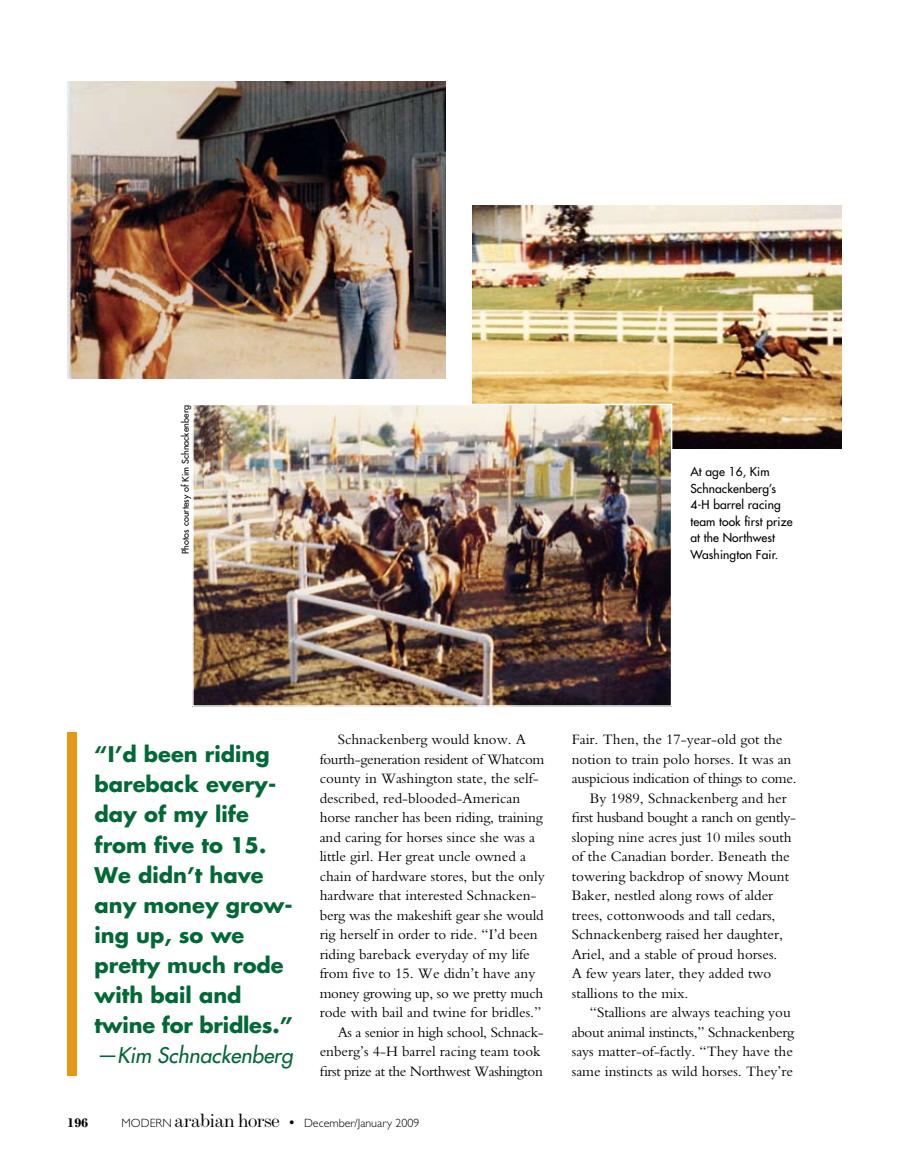
<style>
.page{position:relative;width:905px;height:1175px;background:#fff}
.page>*{position:absolute;margin:0;border:0;box-sizing:border-box;transform-origin:0 0}
.t1{font:700 21px/30px "Futura";color:#026836}
.t2{font:italic 21px "Futura";color:#026836}
.t3{font:15px "Bembo";color:#000}
.t4{font:15px "Bembo";letter-spacing:-.02em;color:#000}
.t5{font:15px "Bembo";letter-spacing:-.025em;color:#000}
.t6{font:700 13.5px "Modern";color:#000}
.t7{font:12px/16.5px "Futura";letter-spacing:.01em;color:#000}
.t8{font:300 12px "Gill Sans";color:#000}
.t9{font:9px "Futura";letter-spacing:.01em;color:#000}
.s1{font-family:"Modern";font-weight:400;font-stretch:expanded;font-size:19.5px}
.s2{font-family:"Modern";font-weight:700;font-size:13.5px}
</style>
<div class="page">
<img style="left:472px;top:206px;width:370px;height:242px">
<img style="left:68px;top:81px;width:378px;height:297px">
<img style="left:195px;top:407px;width:474px;height:296px">
<div style="left:192px;top:404px;width:480px;height:302px;border:2px solid #fff"></div>
<div style="left:68px;top:732px;width:8px;height:344px;background:#e89719"></div>
<p class="t9" style="left:180px;top:554px;width:150px;rotate:-90deg">Photos courtesy of Kim Schnackenberg</p>
<p class="t7" style="left:690px;top:463px;width:104px">At age 16, Kim<br>Schnackenberg’s<br>4-H barrel racing team took first prize at the Northwest<br>Washington Fair.</p>
<h1 class="t1" style="left:94px;top:739px;width:200px">“I’d been riding bareback every&shy;day of my life from five to 15.<br>We didn’t have any money grow&shy;ing up, so we pretty much rode with bail and twine for bridles.”</h1>
<h1 class="t2" style="left:96px;top:1041px;width:198px">—Kim Schnackenberg</h1>
<p class="t3" style="left:338px;top:731px;width:190px">Schnackenberg would know. A</p>
<p class="t4" style="left:320px;top:750px;width:226px">fourth-generation resident of Whatcom</p>
<p class="t3" style="left:320px;top:770px;width:221px">county in Washington state, the self-</p>
<p class="t3" style="left:320px;top:789px;width:202px">described, red-blooded-American</p>
<p class="t3" style="left:320px;top:809px;width:224px">horse rancher has been riding, training</p>
<p class="t3" style="left:320px;top:828px;width:217px">and caring for horses since she was a</p>
<p class="t3" style="left:320px;top:848px;width:208px">little girl. Her great uncle owned a</p>
<p class="t3" style="left:320px;top:867px;width:226px">chain of hardware stores, but the only</p>
<p class="t3" style="left:320px;top:887px;width:218px">hardware that interested Schnacken-</p>
<p class="t3" style="left:320px;top:906px;width:225px">berg was the makeshift gear she would</p>
<p class="t3" style="left:320px;top:926px;width:219px">rig herself in order to ride. “I’d been</p>
<p class="t3" style="left:320px;top:945px;width:212px">riding bareback everyday of my life</p>
<p class="t3" style="left:320px;top:965px;width:217px">from five to 15. We didn’t have any</p>
<p class="t4" style="left:320px;top:984px;width:225px">money growing up, so we pretty much</p>
<p class="t3" style="left:320px;top:1004px;width:223px">rode with bail and twine for bridles.”</p>
<p class="t4" style="left:338px;top:1023px;width:208px">As a senior in high school, Schnack-</p>
<p class="t3" style="left:320px;top:1043px;width:222px">enberg’s 4-H barrel racing team took</p>
<p class="t5" style="left:320px;top:1062px;width:225px">first prize at the Northwest Washington</p>
<p class="t6" style="left:68px;top:1113px;width:22px">196</p>
<p class="t8" style="left:122px;top:1115px;width:299px">Modern <span class="s1">arabian horse</span> <span class="s2">•</span> December/January 2009</p>
<p class="t3" style="left:572px;top:731px;width:212px">Fair. Then, the 17-year-old got the</p>
<p class="t3" style="left:572px;top:750px;width:221px">notion to train polo horses. It was an</p>
<p class="t4" style="left:572px;top:770px;width:226px">auspicious indication of things to come.</p>
<p class="t3" style="left:590px;top:789px;width:198px">By 1989, Schnackenberg and her</p>
<p class="t4" style="left:572px;top:809px;width:226px">first husband bought a ranch on gently-</p>
<p class="t3" style="left:572px;top:828px;width:221px">sloping nine acres just 10 miles south</p>
<p class="t3" style="left:572px;top:848px;width:219px">of the Canadian border. Beneath the</p>
<p class="t3" style="left:572px;top:867px;width:219px">towering backdrop of snowy Mount</p>
<p class="t3" style="left:572px;top:887px;width:203px">Baker, nestled along rows of alder</p>
<p class="t3" style="left:572px;top:906px;width:205px">trees, cottonwoods and tall cedars,</p>
<p class="t3" style="left:572px;top:926px;width:212px">Schnackenberg raised her daughter,</p>
<p class="t3" style="left:572px;top:945px;width:207px">Ariel, and a stable of proud horses.</p>
<p class="t3" style="left:572px;top:965px;width:201px">A few years later, they added two</p>
<p class="t3" style="left:572px;top:984px;width:118px">stallions to the mix.</p>
<p class="t3" style="left:590px;top:1004px;width:202px">“Stallions are always teaching you</p>
<p class="t4" style="left:572px;top:1023px;width:224px">about animal instincts,” Schnackenberg</p>
<p class="t3" style="left:572px;top:1043px;width:222px">says matter-of-factly. “They have the</p>
<p class="t3" style="left:572px;top:1062px;width:223px">same instincts as wild horses. They’re</p>
</div>
